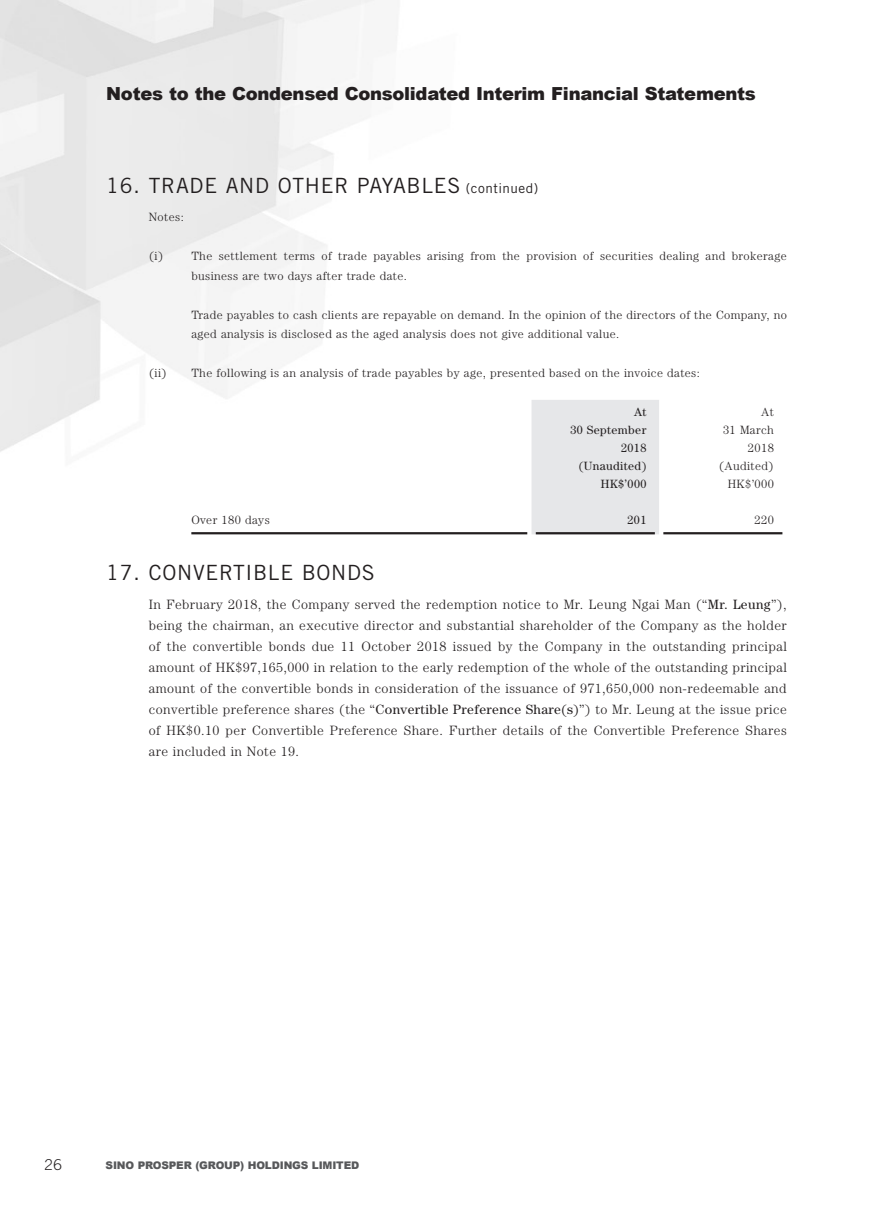
<style>
.page{position:relative;width:893px;height:1212px;background:#fff}
.page>*{position:absolute;margin:0;border:0;box-sizing:border-box;transform-origin:0 0}
.Heading_1{font:21px "Trade Gothic LT Std";letter-spacing:.035em;color:#231f20}
.t1{font:900 18px "Arial";letter-spacing:-.015em;color:#231f20}
.t2{font:300 15px "Trade Gothic LT Std";color:#231f20}
.Body_Text{font:300 13.5px/21px "Century Std";letter-spacing:.03em;color:#231f20;text-align:justify}
.Notes{font:300 12px/19.5px "Century Std";letter-spacing:.03em;color:#231f20}
.Notes-2{font:12px "Century Std";letter-spacing:.03em;color:#231f20}
.t3{font:900 10.5px "Arial";letter-spacing:-.015em;color:#57585a}
.s1{font-size:13.5px}
.s2{font-weight:400}
</style>
<div class="page">
<div style="left:531px;top:400px;width:128px;height:134px;background:#e6e7e9"></div>
<hr style="left:191px;top:532px;width:336px;height:2px;background:#231f20">
<hr style="left:536px;top:532px;width:119px;height:2px;background:#231f20">
<hr style="left:663px;top:532px;width:119px;height:2px;background:#231f20">
<h2 class="t1" style="left:106px;top:81px;width:651px">Notes to the Condensed Consolidated Interim Financial Statements</h2>
<p class="Heading_1" style="left:106px;top:173px;width:433px">16. TRADE AND OTHER PAYABLES <span class="s1">(continued)</span></p>
<p class="Notes" style="left:149px;top:207px;width:36px">Notes:</p>
<p class="Notes" style="left:191px;top:246px;width:597px;text-indent:-43px">(i) The settlement terms of trade payables arising from the provision of securities dealing and brokerage business are two days after trade date.</p>
<p class="Notes" style="left:191px;top:305px;width:597px">Trade payables to cash clients are repayable on demand. In the opinion of the directors of the Company, no aged analysis is disclosed as the aged analysis does not give additional value.</p>
<p class="Notes" style="left:149px;top:363px;width:19px">(ii)</p>
<p class="Notes" style="left:191px;top:363px;width:510px">The following is an analysis of trade payables by age, presented based on the invoice dates:</p>
<p class="Notes-2" style="left:634px;top:405px;width:14px">At</p>
<p class="Notes" style="left:761px;top:402px;width:14px">At</p>
<p class="Notes-2" style="left:570px;top:423px;width:77px">30 September</p>
<p class="Notes" style="left:723px;top:420px;width:52px">31 March</p>
<p class="Notes-2" style="left:621px;top:441px;width:27px">2018</p>
<p class="Notes" style="left:748px;top:438px;width:28px">2018</p>
<p class="Notes-2" style="left:579px;top:459px;width:69px">(Unaudited)</p>
<p class="Notes" style="left:719px;top:456px;width:56px">(Audited)</p>
<p class="Notes-2" style="left:601px;top:477px;width:47px">HK$’000</p>
<p class="Notes" style="left:728px;top:474px;width:48px">HK$’000</p>
<p class="Notes" style="left:191px;top:510px;width:80px">Over 180 days</p>
<p class="Notes-2" style="left:628px;top:513px;width:20px">201</p>
<p class="Notes" style="left:754px;top:510px;width:21px">220</p>
<p class="Heading_1" style="left:106px;top:559px;width:270px">17. CONVERTIBLE BONDS</p>
<p class="Body_Text" style="left:149px;top:594px;width:639px">In February 2018, the Company served the redemption notice to Mr. Leung Ngai Man (“<span class="s2">Mr. Leung</span>”), being the chairman, an executive director and substantial shareholder of the Company as the holder of the convertible bonds due 11 October 2018 issued by the Company in the outstanding principal amount of HK$97,165,000 in relation to the early redemption of the whole of the outstanding principal amount of the convertible bonds in consideration of the issuance of 971,650,000 non-redeemable and convertible preference shares (the “<span class="s2">Convertible Preference Share(s)</span>”) to Mr. Leung at the issue price of HK$0.10 per Convertible Preference Share. Further details of the Convertible Preference Shares are included in Note 19.</p>
<p class="t2" style="left:45px;top:1155px;width:19px">26</p>
<p class="t3" style="left:106px;top:1158px;width:255px">SINO PROSPER (GROUP) HOLDINGS LIMITED</p>
</div>
